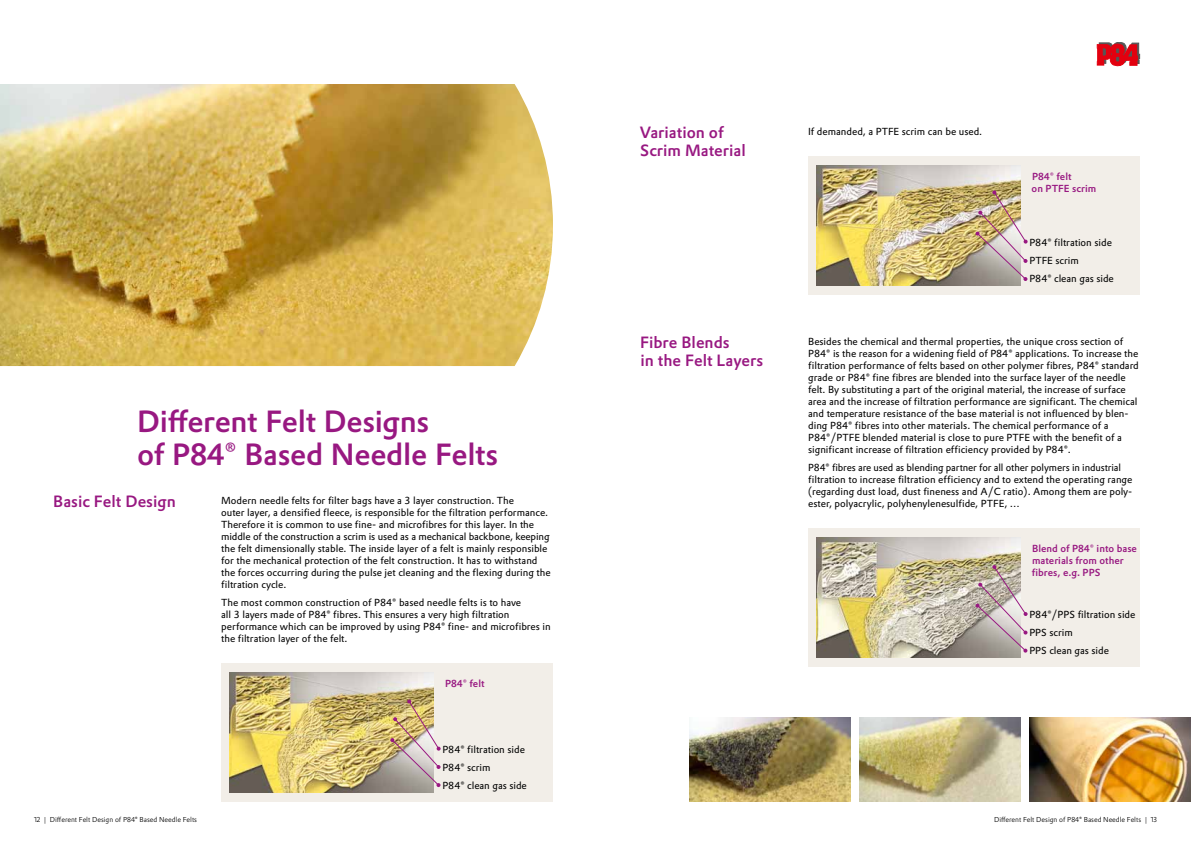
<style>
.page{position:relative;width:1191px;height:842px;background:#fff}
.page>*{position:absolute;margin:0;border:0;box-sizing:border-box;transform-origin:0 0}
.t1{font:500 30px/33px "Evonik Prokyon";letter-spacing:-.01em;color:#981881}
.t2{font:500 16px/18px "Evonik Prokyon";color:#981881}
.t3{font:10px/12px "Evonik Prokyon";color:#000}
.t4{font:500 10px/12px "Evonik Prokyon";color:#981881}
.t5{font:300 7px "Evonik Prokyon";color:#000}
.s1{font-weight:400}
</style>
<div class="page">
<svg style="left:1097px;top:42px;width:42px;height:24px"></svg>
<div style="left:221px;top:663px;width:332px;height:138px;background:#f2eee8"></div>
<div style="left:808px;top:156px;width:332px;height:138px;background:#f2eee8"></div>
<div style="left:808px;top:528px;width:332px;height:138px;background:#f2eee8"></div>
<img style="left:816px;top:165px;width:204px;height:120px">
<img style="left:230px;top:672px;width:204px;height:120px">
<img style="left:816px;top:537px;width:204px;height:120px">
<img style="left:0;top:84px;width:553px;height:282px">
<img style="left:390px;top:699px;width:50px;height:88px">
<svg style="left:975px;top:565px;width:52px;height:88px"></svg>
<img style="left:975px;top:190px;width:52px;height:91px">
<img style="left:859px;top:717px;width:161px;height:84px">
<img style="left:689px;top:717px;width:161px;height:84px">
<img style="left:1029px;top:717px;width:162px;height:84px">
<h1 class="t1" style="left:137px;top:403px;width:363px">Different Felt Designs<br>of P84<span class="s1">®</span> Based Needle Felts</h1>
<h2 class="t2" style="left:53px;top:491px;width:124px">Basic Felt Design</h2>
<p class="t3" style="left:221px;top:494px;width:331px">Modern needle felts for filter bags have a 3 layer construction. The<br>outer layer, a densified fleece, is responsible for the filtration performance.<br>Therefore it is common to use fine- and microfibres for this layer. In the middle of the construction a scrim is used as a mechanical backbone, keeping the felt dimensionally stable. The inside layer of a felt is mainly responsible for the mechanical protection of the felt construction. It has to withstand the forces occurring during the pulse jet cleaning and the flexing during the filtration cycle.</p>
<p class="t3" style="left:221px;top:596px;width:331px">The most common construction of P84® based needle felts is to have<br>all 3 layers made of P84® fibres. This ensures a very high filtration performance which can be improved by using P84® fine- and microfibres in the filtration layer of the felt.</p>
<p class="t4" style="left:445px;top:677px;width:41px">P84<span class="s1">®</span> felt</p>
<p class="t3" style="left:442px;top:740px;width:86px;line-height:18px">P84® filtration side<br>P84® scrim<br>P84® clean gas side</p>
<h2 class="t2" style="left:639px;top:122px;width:108px">Variation of<br>Scrim Material</h2>
<h2 class="t2" style="left:640px;top:332px;width:125px">Fibre Blends<br>in the Felt Layers</h2>
<p class="t3" style="left:808px;top:125px;width:175px">If demanded, a PTFE scrim can be used.</p>
<p class="t4" style="left:1031px;top:170px;width:66px">P84<span class="s1">®</span> felt<br>on PTFE scrim</p>
<p class="t3" style="left:1029px;top:233px;width:86px;line-height:18px">P84® filtration side<br>PTFE scrim<br>P84® clean gas side</p>
<p class="t3" style="left:808px;top:335px;width:332px">Besides the chemical and thermal properties, the unique cross section of P84® is the reason for a widening field of P84® applications. To increase the filtration performance of felts based on other polymer fibres, P84® standard grade or P84® fine fibres are blended into the surface layer of the needle felt. By substituting a part of the original material, the increase of surface area and the increase of filtration performance are significant. The chemical and temperature resistance of the base material is not influenced by blen&shy;ding P84® fibres into other materials. The chemical performance of a P84®/PTFE blended material is close to pure PTFE with the benefit of a significant increase of filtration efficiency provided by P84®.</p>
<p class="t3" style="left:808px;top:461px;width:326px">P84® fibres are used as blending partner for all other polymers in industrial filtration to increase filtration efficiency and to extend the operating range (regarding dust load, dust fineness and a/c ratio). Among them are poly&shy;ester, polyacrylic, polyhenylenesulfide, PTFE, …</p>
<p class="t4" style="left:1031px;top:542px;width:107px">Blend of P84<span class="s1">®</span> into base materials from other fibres, e.g. PPS</p>
<p class="t3" style="left:1029px;top:605px;width:108px;line-height:18px">P84®/PPS filtration side<br>PPS scrim<br>PPS clean gas side</p>
<p class="t5" style="left:34px;top:814px;width:164px">12 | Different Felt Design of P84<span class="s1">®</span> Based Needle Felts</p>
<p class="t5" style="left:994px;top:814px;width:164px">Different Felt Design of P84<span class="s1">®</span> Based Needle Felts | 13</p>
</div>
